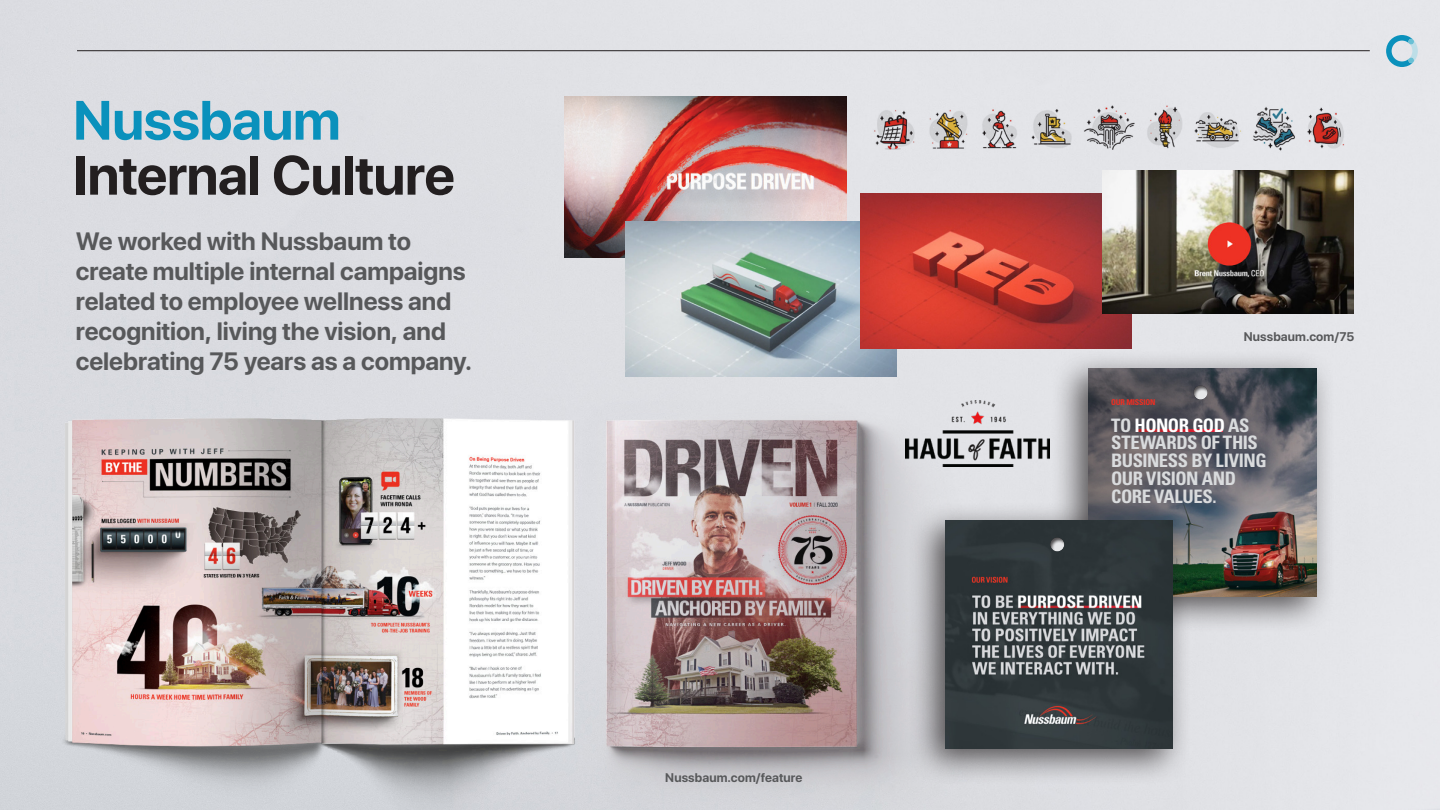
<style>
.page{position:relative;width:1440px;height:810px;background:#e1e2e6}
.page>*{position:absolute;margin:0;border:0;box-sizing:border-box;transform-origin:0 0}
.t1{font:700 55px "SF Pro Display";letter-spacing:-.01em;color:#231f20}
.t2{font:700 55px "SF Pro Display";letter-spacing:-.005em;color:#0a91bc}
.t3{font:700 25px/30px "SF Pro Display";color:#57585a}
.t4{font:700 condensed 18.5px/17.9px "Univers";letter-spacing:-.025em;color:#d9dbdd}
.t5{font:700 12.5px "SF Pro Display";letter-spacing:.01em;color:#57585a}
.t6{font:700 condensed 8px "Univers";letter-spacing:-.025em;color:#ee2e22}
.s1{color:#fff}
</style>
<div class="page">
<svg style="left:1386px;top:35px;width:32px;height:32px"></svg>
<hr style="left:77px;top:50px;width:1293px;height:1px;background:#231f20">
<img style="left:0;top:338px;width:968px;height:472px">
<div style="left:1051px;top:350px;width:284px;height:284px;background:#231f20;opacity:.75"></div>
<img style="left:1192px;top:568px;width:124px;height:29px">
<svg style="left:1088px;top:369px;width:228px;height:199px;background:#615d62"></svg>
<svg style="left:1137px;top:429px;width:86px;height:3px"></svg>
<div style="left:1193px;top:383px;width:17px;height:17px;background:#231f20;opacity:.75"></div>
<div style="left:908px;top:501px;width:284px;height:285px;background:#231f20;opacity:.75"></div>
<img style="left:945px;top:521px;width:228px;height:228px">
<div style="left:1049px;top:535px;width:17px;height:17px;background:#231f20;opacity:.75"></div>
<img style="left:871px;top:103px;width:481px;height:50px">
<img style="left:906px;top:400px;width:144px;height:66px">
<img style="left:565px;top:97px;width:281px;height:160px">
<img style="left:625px;top:222px;width:271px;height:154px">
<img style="left:860px;top:194px;width:271px;height:155px">
<img style="left:1102px;top:170px;width:252px;height:144px">
<p class="t2" style="left:73px;top:89px;width:269px">Nussbaum</p>
<p class="t1" style="left:73px;top:144px;width:383px">Internal Culture</p>
<p class="t3" style="left:76px;top:227px;width:398px">We worked with Nussbaum to create multiple internal campaigns related to employee wellness and recognition, living the vision, and celebrating 75 years as a company.</p>
<p class="t5" style="left:665px;top:771px;width:139px">Nussbaum.com/feature</p>
<p class="t5" style="left:1244px;top:329px;width:112px">Nussbaum.com/75</p>
<p class="t6" style="left:1111px;top:398px;width:46px">OUR MISSION</p>
<p class="t4" style="left:1111px;top:416px;width:157px">TO <span class="s1">HONOR GOD</span> AS<br>STEWARDS OF THIS<br>BUSINESS BY LIVING<br>OUR VISION AND<br>CORE VALUES.</p>
</div>
